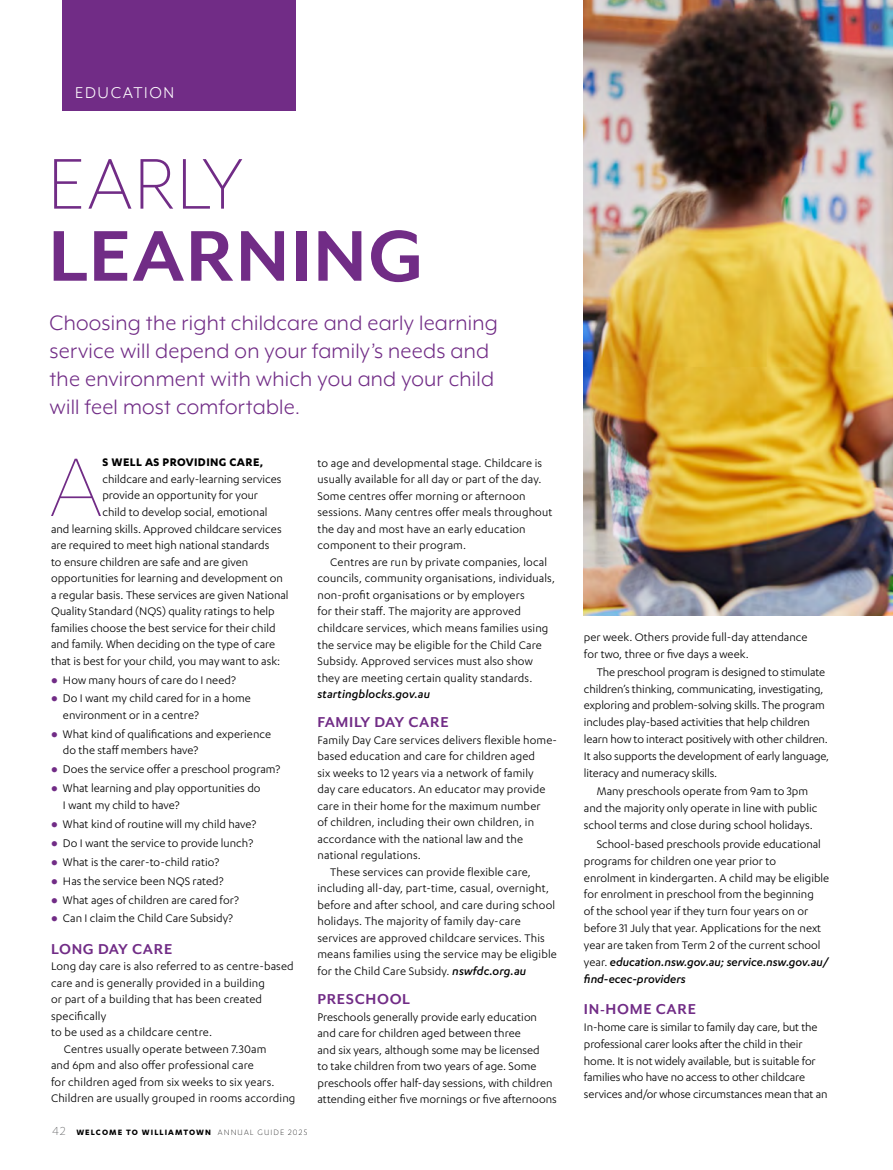
<style>
.page{position:relative;width:893px;height:1170px;background:#fff}
.page>*{position:absolute;margin:0;border:0;box-sizing:border-box;transform-origin:0 0}
.t1{font:100 96px "Karbon";color:#712c86}
.t2{font:700 82.5px "Mr Eaves XL Mod OT";letter-spacing:.02em;color:#712c86}
.t3{font:300 82.5px "Mr Eaves XL Mod OT";letter-spacing:.02em;color:#712c86}
.t4{font:24px/27.8px "Mr Eaves XL Mod OT";letter-spacing:.01em;color:#712c86}
.t5{font:18px "Mr Eaves Mod OT";letter-spacing:.09em;color:#fff}
.t6{font:700 16.5px "Mr Eaves Mod OT";letter-spacing:.04em;color:#712c86}
.t7{font:12.75px/16.5px "Karbon";color:#000}
.t8{font:700 12.75px "Karbon";letter-spacing:.03em;color:#000}
.t9{font:italic 500 12.75px "Karbon";letter-spacing:.01em;color:#000}
.t10{font:700 9px "Karbon";letter-spacing:.12em;color:#000}
.s1{color:#712c86}
.s2{font-weight:300;font-size:13.5px;color:#58595b}
.s3{font-weight:300}
.s4{font-weight:500;font-style:italic}
</style>
<div class="page">
<div style="left:62px;top:0;width:234px;height:111px;background:#712c86"></div>
<img style="left:584px;top:0;width:309px;height:615px">
<h3 class="t5" style="left:75px;top:83px;width:101px">EDUCATION</h3>
<h2 class="t3" style="left:49px;top:139px;width:197px">EARLY</h2>
<h2 class="t2" style="left:49px;top:210px;width:377px">LEARNING</h2>
<h3 class="t4" style="left:50px;top:309px;width:450px">Choosing the right childcare and early learning service will depend on your family’s needs and the environment with which you and your child will feel most comfortable.</h3>
<h1 class="t1" style="left:50px;top:434px;width:54px">A</h1>
<p class="t8" style="left:102px;top:455px;width:162px">S WELL AS PROVIDING CARE,</p>
<p class="t7" style="left:102px;top:470px;width:181px">childcare and early-learning services</p>
<p class="t7" style="left:102px;top:487px;width:157px">provide an opportunity for your</p>
<p class="t7" style="left:102px;top:503px;width:167px">child to develop social, emotional</p>
<p class="t7" style="left:51px;top:520px;width:232px">and learning skills. Approved childcare services</p>
<p class="t7" style="left:51px;top:536px;width:220px">are required to meet high national standards</p>
<p class="t7" style="left:51px;top:553px;width:199px">to ensure children are safe and are given</p>
<p class="t7" style="left:51px;top:569px;width:233px">opportunities for learning and development on</p>
<p class="t7" style="left:51px;top:586px;width:239px">a regular basis. These services are given National</p>
<p class="t7" style="left:51px;top:602px;width:225px">Quality Standard (NQS) quality ratings to help</p>
<p class="t7" style="left:51px;top:619px;width:226px">families choose the best service for their child</p>
<p class="t7" style="left:51px;top:635px;width:226px">and family. When deciding on the type of care</p>
<p class="t7" style="left:51px;top:652px;width:231px">that is best for your child, you may want to ask:</p>
<p class="t7" style="left:51px;top:671px;width:186px"><span class="s1">●</span> How many hours of care do I need?</p>
<p class="t7" style="left:63px;top:690px;width:189px;text-indent:-12px"><span class="s1">●</span> Do I want my child cared for in a home environment or in a centre?</p>
<p class="t7" style="left:63px;top:725px;width:210px;text-indent:-12px"><span class="s1">●</span> What kind of qualifications and experience do the staff members have?</p>
<p class="t7" style="left:51px;top:760px;width:231px"><span class="s1">●</span> Does the service offer a preschool program?</p>
<p class="t7" style="left:63px;top:779px;width:199px;text-indent:-12px"><span class="s1">●</span> What learning and play opportunities do<br>I want my child to have?</p>
<p class="t7" style="left:51px;top:815px;width:207px"><span class="s1">●</span> What kind of routine will my child have?</p>
<p class="t7" style="left:51px;top:834px;width:204px"><span class="s1">●</span> Do I want the service to provide lunch?</p>
<p class="t7" style="left:51px;top:853px;width:170px"><span class="s1">●</span> What is the carer-to-child ratio?</p>
<p class="t7" style="left:51px;top:872px;width:174px"><span class="s1">●</span> Has the service been NQS rated?</p>
<p class="t7" style="left:51px;top:890px;width:189px"><span class="s1">●</span> What ages of children are cared for?</p>
<p class="t7" style="left:51px;top:909px;width:183px"><span class="s1">●</span> Can I claim the Child Care Subsidy?</p>
<p class="t6" style="left:51px;top:939px;width:123px">LONG DAY CARE</p>
<p class="t7" style="left:51px;top:957px;width:244px">Long day care is also referred to as centre-based</p>
<p class="t7" style="left:51px;top:974px;width:215px">care and is generally provided in a building</p>
<p class="t7" style="left:51px;top:990px;width:213px">or part of a building that has been created</p>
<p class="t7" style="left:51px;top:1007px;width:57px">specifically</p>
<p class="t7" style="left:51px;top:1023px;width:163px">to be used as a childcare centre.</p>
<p class="t7" style="left:64px;top:1040px;width:204px">Centres usually operate between 7.30am</p>
<p class="t7" style="left:51px;top:1056px;width:204px">and 6pm and also offer professional care</p>
<p class="t7" style="left:51px;top:1073px;width:225px">for children aged from six weeks to six years.</p>
<p class="t7" style="left:51px;top:1089px;width:246px">Children are usually grouped in rooms according</p>
<p class="t10" style="left:52px;top:1127px;width:256px"><span class="s2">42</span> WELCOME TO WILLIAMTOWN <span class="s3">ANNUAL GUIDE 2025</span></p>
<p class="t7" style="left:317px;top:454px;width:236px">to age and developmental stage. Childcare is usually available for all day or part of the day.<br>Some centres offer morning or afternoon sessions. Many centres offer meals throughout the day and most have an early education component to their program.</p>
<p class="t7" style="left:317px;top:553px;width:239px;text-indent:13px">Centres are run by private companies, local councils, community organisations, individuals, non-profit organisations or by employers<br>for their staff. The majority are approved childcare services, which means families using the service may be eligible for the Child Care Subsidy. Approved services must also show they are meeting certain quality standards.</p>
<p class="t9" style="left:317px;top:687px;width:114px">startingblocks.gov.au</p>
<p class="t6" style="left:317px;top:713px;width:133px">FAMILY DAY CARE</p>
<p class="t7" style="left:317px;top:731px;width:241px">Family Day Care services delivers flexible home-</p>
<p class="t7" style="left:317px;top:747px;width:219px">based education and care for children aged</p>
<p class="t7" style="left:317px;top:764px;width:218px">six weeks to 12 years via a network of family</p>
<p class="t7" style="left:317px;top:780px;width:229px">day care educators. An educator may provide</p>
<p class="t7" style="left:317px;top:797px;width:225px">care in their home for the maximum number</p>
<p class="t7" style="left:317px;top:813px;width:218px">of children, including their own children, in</p>
<p class="t7" style="left:317px;top:830px;width:207px">accordance with the national law and the</p>
<p class="t7" style="left:317px;top:846px;width:105px">national regulations.</p>
<p class="t7" style="left:330px;top:863px;width:202px">These services can provide flexible care,</p>
<p class="t7" style="left:317px;top:879px;width:233px">including all-day, part-time, casual, overnight,</p>
<p class="t7" style="left:317px;top:896px;width:239px">before and after school, and care during school</p>
<p class="t7" style="left:317px;top:912px;width:205px">holidays. The majority of family day-care</p>
<p class="t7" style="left:317px;top:929px;width:229px">services are approved childcare services. This</p>
<p class="t7" style="left:317px;top:945px;width:241px">means families using the service may be eligible</p>
<p class="t7" style="left:317px;top:962px;width:210px">for the Child Care Subsidy. <span class="s4">nswfdc.org.au</span></p>
<p class="t6" style="left:317px;top:989px;width:94px">PRESCHOOL</p>
<p class="t7" style="left:317px;top:1008px;width:241px">Preschools generally provide early education and care for children aged between three<br>and six years, although some may be licensed<br>to take children from two years of age. Some preschools offer half-day sessions, with children attending either five mornings or five afternoons</p>
<p class="t7" style="left:584px;top:628px;width:225px">per week. Others provide full-day attendance for two, three or five days a week.</p>
<p class="t7" style="left:584px;top:663px;width:247px;text-indent:13px">The preschool program is designed to stimulate children’s thinking, communicating, investigating, exploring and problem-solving skills. The program includes play-based activities that help children learn how to interact positively with other children.<br>It also supports the development of early language, literacy and numeracy skills.</p>
<p class="t7" style="left:584px;top:782px;width:235px;text-align:center">Many preschools operate from 9am to 3pm<br>and the majority only operate in line with public school terms and close during school holidays.</p>
<p class="t7" style="left:584px;top:835px;width:247px;text-indent:13px">School-based preschools provide educational programs for children one year prior to enrolment in kindergarten. A child may be eligible for enrolment in preschool from the beginning<br>of the school year if they turn four years on or before 31 July that year. Applications for the next year are taken from Term 2 of the current school year. <span class="s4">education.nsw.gov.au; service.nsw.gov.au/ find-ecec-providers</span></p>
<p class="t6" style="left:584px;top:999px;width:114px">IN-HOME CARE</p>
<p class="t7" style="left:584px;top:1018px;width:245px">In-home care is similar to family day care, but the professional carer looks after the child in their home. It is not widely available, but is suitable for families who have no access to other childcare services and/or whose circumstances mean that an</p>
</div>
